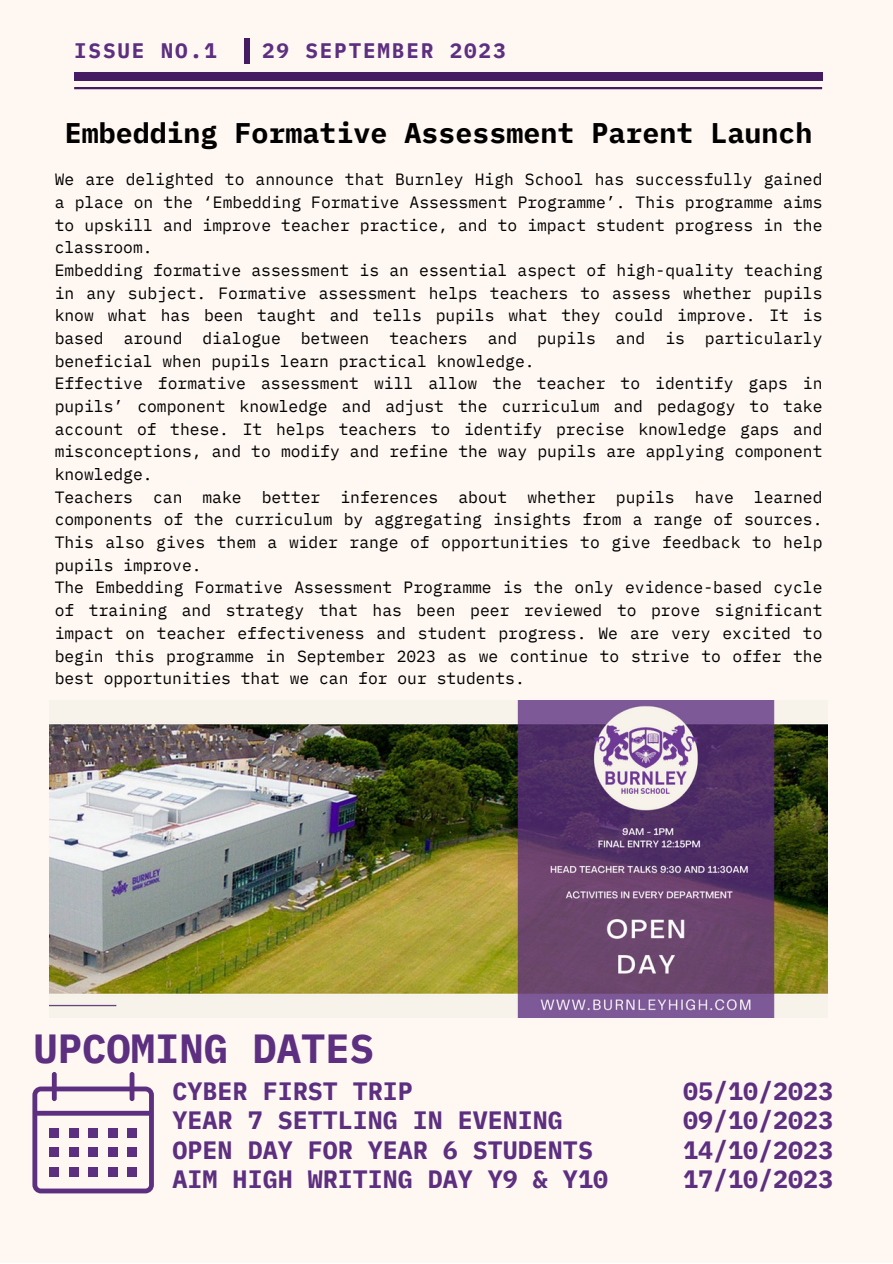
<style>
.page{position:relative;width:893px;height:1264px;background:#fff}
.page>*{position:absolute;margin:0;border:0;box-sizing:border-box;transform-origin:0 0}
.t1{font:700 40.5px "IBM Plex Mono";color:#5d2f80}
.t2{font:700 28.35px "IBM Plex Mono";color:#000}
.t3{font:700 25.05px "IBM Plex Mono";color:#5d2f80}
.t4{font:700 21px "IBM Plex Mono";letter-spacing:.09em;color:#5d2f80}
.t5{font:16.35px/22.6px "IBM Plex Mono";color:#000;text-align:justify}
</style>
<div class="page">
<div style="left:0;top:0;width:892px;height:1262px;background:#fff8f2"></div>
<div style="left:74px;top:72px;width:748px;height:9px;background:#451c64"></div>
<hr style="left:74px;top:87px;width:748px;height:2px;background:#451c64">
<div style="left:244px;top:38px;width:6px;height:25px;background:#451c64"></div>
<svg style="left:32px;top:1072px;width:122px;height:121px"></svg>
<div style="left:49px;top:1127px;width:10px;height:10px;background:#5d2f80"></div>
<div style="left:69px;top:1127px;width:10px;height:10px;background:#5d2f80"></div>
<div style="left:88px;top:1127px;width:10px;height:10px;background:#5d2f80"></div>
<div style="left:108px;top:1127px;width:9px;height:10px;background:#5d2f80"></div>
<div style="left:127px;top:1127px;width:10px;height:10px;background:#5d2f80"></div>
<div style="left:49px;top:1147px;width:10px;height:9px;background:#5d2f80"></div>
<div style="left:69px;top:1147px;width:10px;height:9px;background:#5d2f80"></div>
<div style="left:88px;top:1147px;width:10px;height:9px;background:#5d2f80"></div>
<div style="left:108px;top:1147px;width:9px;height:9px;background:#5d2f80"></div>
<div style="left:127px;top:1147px;width:10px;height:9px;background:#5d2f80"></div>
<div style="left:49px;top:1166px;width:10px;height:10px;background:#5d2f80"></div>
<div style="left:69px;top:1166px;width:10px;height:10px;background:#5d2f80"></div>
<div style="left:88px;top:1166px;width:10px;height:10px;background:#5d2f80"></div>
<div style="left:108px;top:1166px;width:9px;height:10px;background:#5d2f80"></div>
<div style="left:127px;top:1166px;width:10px;height:10px;background:#5d2f80"></div>
<img style="left:49px;top:700px;width:778px;height:317px">
<p class="t4" style="left:74px;top:36px;width:144px">ISSUE NO.1</p>
<p class="t4" style="left:262px;top:36px;width:245px">29 SEPTEMBER 2023</p>
<p class="t2" style="left:65px;top:114px;width:749px">Embedding Formative Assessment Parent Launch</p>
<p class="t5" style="left:55px;top:168px;width:769px">We are delighted to announce that Burnley High School has successfully gained a place on the ‘Embedding Formative Assessment Programme’. This programme aims to upskill and improve teacher practice, and to impact student progress in the classroom.</p>
<p class="t5" style="left:55px;top:258px;width:769px">Embedding formative assessment is an essential aspect of high-quality teaching in any subject. Formative assessment helps teachers to assess whether pupils know what has been taught and tells pupils what they could improve. It is based around dialogue between teachers and pupils and is particularly beneficial when pupils learn practical knowledge.</p>
<p class="t5" style="left:55px;top:372px;width:769px">Effective formative assessment will allow the teacher to identify gaps in pupils’ component knowledge and adjust the curriculum and pedagogy to take account of these. It helps teachers to identify precise knowledge gaps and misconceptions, and to modify and refine the way pupils are applying component knowledge.</p>
<p class="t5" style="left:55px;top:485px;width:769px">Teachers can make better inferences about whether pupils have learned components of the curriculum by aggregating insights from a range of sources.<br>This also gives them a wider range of opportunities to give feedback to help pupils improve.</p>
<p class="t5" style="left:55px;top:576px;width:769px">The Embedding Formative Assessment Programme is the only evidence-based cycle of training and strategy that has been peer reviewed to prove significant impact on teacher effectiveness and student progress. We are very excited to begin this programme in September 2023 as we continue to strive to offer the best opportunities that we can for our students.</p>
<p class="t1" style="left:33px;top:1021px;width:342px">UPCOMING DATES</p>
<p class="t3" style="left:172px;top:1074px;width:242px">CYBER FIRST TRIP</p>
<p class="t3" style="left:683px;top:1074px;width:152px">05/10/2023</p>
<p class="t3" style="left:172px;top:1103px;width:392px">YEAR 7 SETTLING IN EVENING</p>
<p class="t3" style="left:683px;top:1103px;width:152px">09/10/2023</p>
<p class="t3" style="left:172px;top:1132px;width:422px">OPEN DAY FOR YEAR 6 STUDENTS</p>
<p class="t3" style="left:683px;top:1132px;width:152px">14/10/2023</p>
<p class="t3" style="left:172px;top:1162px;width:437px">AIM HIGH WRITING DAY Y9 &amp; Y10</p>
<p class="t3" style="left:683px;top:1162px;width:152px">17/10/2023</p>
</div>
